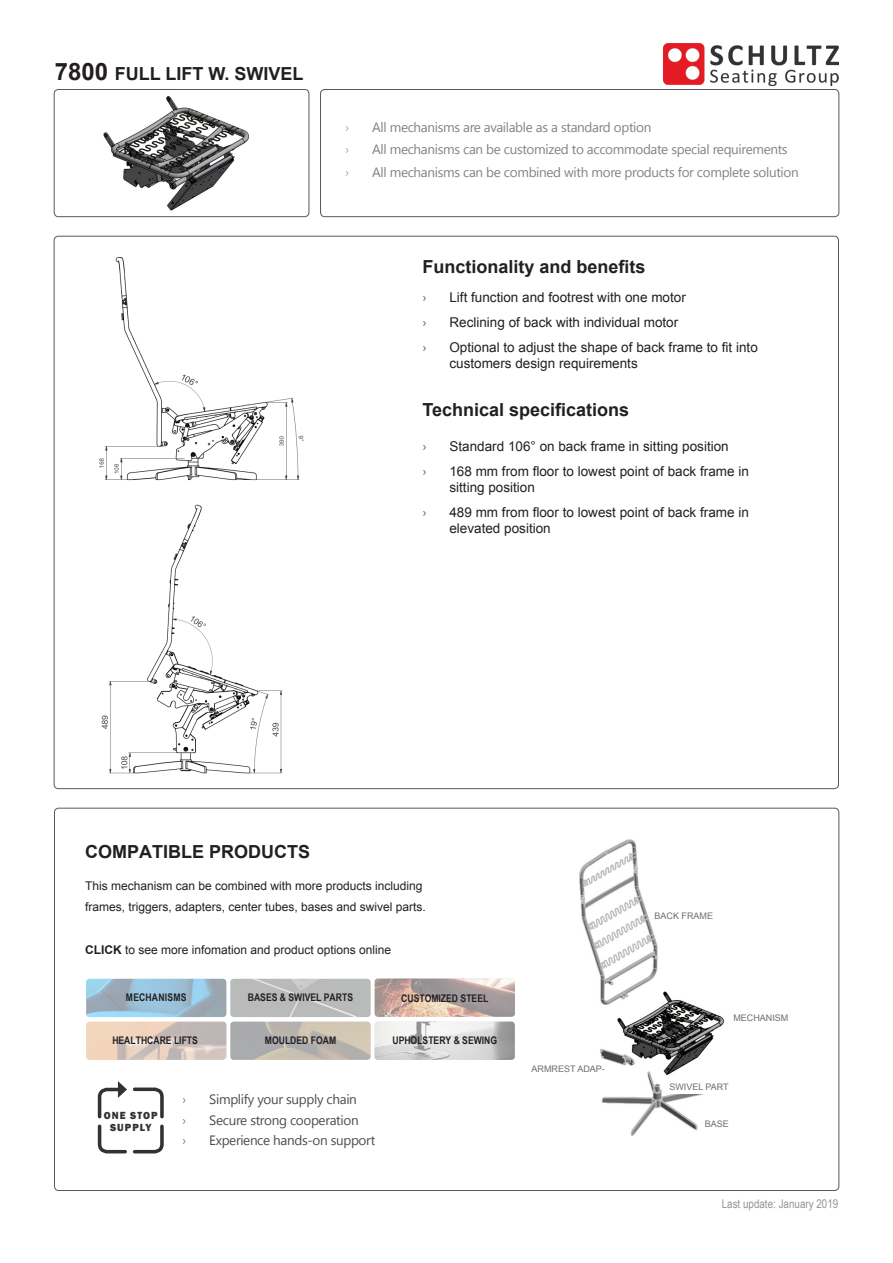
<style>
.page{position:relative;width:893px;height:1263px;background:#fff}
.page>*{position:absolute;margin:0;border:0;box-sizing:border-box;transform-origin:0 0}
.t1{font:700 18px "Arial";color:#231f20}
.t2{font:13.5px/16.2px "Arial";color:#231f20}
.t3{font:13.5px "Segoe UI";letter-spacing:-.025em;color:#808285}
.t4{font:13.5px "Segoe UI";letter-spacing:-.025em;color:#4b4c4d}
.t5{font:300 13.5px "Segoe UI";color:#231f20}
.t6{font:300 13.5px "Segoe UI";color:#808285}
.t7{font:300 13.5px "Segoe UI";color:#4b4c4d}
.t8{font:12px "Arial";color:#231f20}
.t9{font:12px "Arial Narrow";color:#939598}
.t10{font:800 10.65px "Franklin Gothic";letter-spacing:.1em;color:#323232;scale:.95 1}
.t11{font:700 10.5px "Arial Narrow";color:#231f20}
.t12{font:700 10.5px "Arial Narrow";letter-spacing:.025em;color:#231f20}
.t13{font:9px "Arial";color:#6c6d70}
.s1{font-size:24px}
.s2{font-weight:700}
</style>
<div class="page">
<div style="left:320px;top:89px;width:519px;height:128px;border:1px solid #57585a;border-radius:4px"></div>
<img style="left:663px;top:44px;width:176px;height:41px">
<img style="left:579px;top:839px;width:146px;height:297px">
<div style="left:669px;top:1080px;width:86px;height:14px;background:#fff"></div>
<div style="left:54px;top:89px;width:255px;height:128px;border:1px solid #57585a;border-radius:4px"></div>
<img style="left:103px;top:96px;width:146px;height:115px">
<img style="left:101px;top:504px;width:182px;height:270px">
<img style="left:99px;top:257px;width:205px;height:224px">
<svg style="left:97px;top:1081px;width:67px;height:73px"></svg>
<img style="left:230px;top:979px;width:141px;height:38px">
<img style="left:375px;top:978px;width:140px;height:39px">
<img style="left:86px;top:1021px;width:140px;height:39px">
<img style="left:86px;top:979px;width:140px;height:38px">
<img style="left:375px;top:1021px;width:140px;height:39px">
<img style="left:230px;top:1021px;width:141px;height:39px">
<p class="t1" style="left:55px;top:61px;width:250px"><span class="s1">7800</span> FULL LIFT W. SWIVEL</p>
<p class="t6" style="left:345px;top:118px;width:6px">›</p>
<p class="t3" style="left:372px;top:118px;width:281px">All mechanisms are available as a standard option</p>
<p class="t6" style="left:345px;top:140px;width:6px">›</p>
<p class="t3" style="left:372px;top:140px;width:417px">All mechanisms can be customized to accommodate special requirements</p>
<p class="t6" style="left:345px;top:163px;width:6px">›</p>
<p class="t3" style="left:372px;top:163px;width:428px">All mechanisms can be combined with more products for complete solution</p>
<p class="t1" style="left:422px;top:255px;width:225px">Functionality and benefits</p>
<p class="t5" style="left:422px;top:288px;width:6px">›</p>
<p class="t2" style="left:449px;top:289px;width:238px">Lift function and footrest with one motor</p>
<p class="t5" style="left:422px;top:313px;width:6px">›</p>
<p class="t2" style="left:449px;top:314px;width:230px">Reclining of back with individual motor</p>
<p class="t5" style="left:422px;top:337px;width:6px">›</p>
<p class="t2" style="left:449px;top:339px;width:310px">Optional to adjust the shape of back frame to fit into customers design requirements</p>
<p class="t1" style="left:422px;top:398px;width:208px">Technical specifications</p>
<p class="t5" style="left:422px;top:437px;width:6px">›</p>
<p class="t2" style="left:449px;top:438px;width:281px">Standard 106° on back frame in sitting position</p>
<p class="t5" style="left:422px;top:462px;width:6px">›</p>
<p class="t2" style="left:449px;top:463px;width:301px">168 mm from floor to lowest point of back frame in sitting position</p>
<p class="t5" style="left:422px;top:503px;width:6px">›</p>
<p class="t2" style="left:449px;top:504px;width:301px">489 mm from floor to lowest point of back frame in elevated position</p>
<p class="t1" style="left:85px;top:840px;width:226px">COMPATIBLE PRODUCTS</p>
<p class="t8" style="left:85px;top:878px;width:339px">This mechanism can be combined with more products including</p>
<p class="t8" style="left:85px;top:899px;width:342px">frames, triggers, adapters, center tubes, bases and swivel parts.</p>
<p class="t8" style="left:85px;top:942px;width:308px"><span class="s2">CLICK</span> to see more infomation and product options online</p>
<p class="t12" style="left:126px;top:990px;width:62px">MECHANISMS</p>
<p class="t11" style="left:112px;top:1033px;width:87px">HEALTHCARE LIFTS</p>
<p class="t11" style="left:248px;top:990px;width:107px">BASES &amp; SWIVEL PARTS</p>
<p class="t11" style="left:401px;top:990px;width:89px">CUSTOMIZED STEEL</p>
<p class="t11" style="left:265px;top:1033px;width:73px">MOULDED FOAM</p>
<p class="t11" style="left:392px;top:1033px;width:106px">UPHOLSTERY &amp; SEWING</p>
<p class="t10" style="left:104px;top:1108px;width:58px">ONE STOP</p>
<p class="t10" style="left:110px;top:1121px;width:45px">SUPPLY</p>
<p class="t7" style="left:182px;top:1090px;width:6px">›</p>
<p class="t4" style="left:209px;top:1090px;width:149px">Simplify your supply chain</p>
<p class="t7" style="left:182px;top:1110px;width:6px">›</p>
<p class="t4" style="left:209px;top:1110px;width:151px">Secure strong cooperation</p>
<p class="t7" style="left:182px;top:1131px;width:6px">›</p>
<p class="t4" style="left:209px;top:1131px;width:168px">Experience hands-on support</p>
<p class="t13" style="left:531px;top:1063px;width:75px">ARMREST ADAP-</p>
<p class="t13" style="left:655px;top:910px;width:60px">BACK FRAME</p>
<p class="t13" style="left:733px;top:1012px;width:56px">MECHANISM</p>
<p class="t13" style="left:669px;top:1081px;width:61px">SWIVEL PART</p>
<p class="t13" style="left:705px;top:1118px;width:26px">BASE</p>
<p class="t9" style="left:722px;top:1195px;width:118px">Last update: January 2019</p>
</div>
